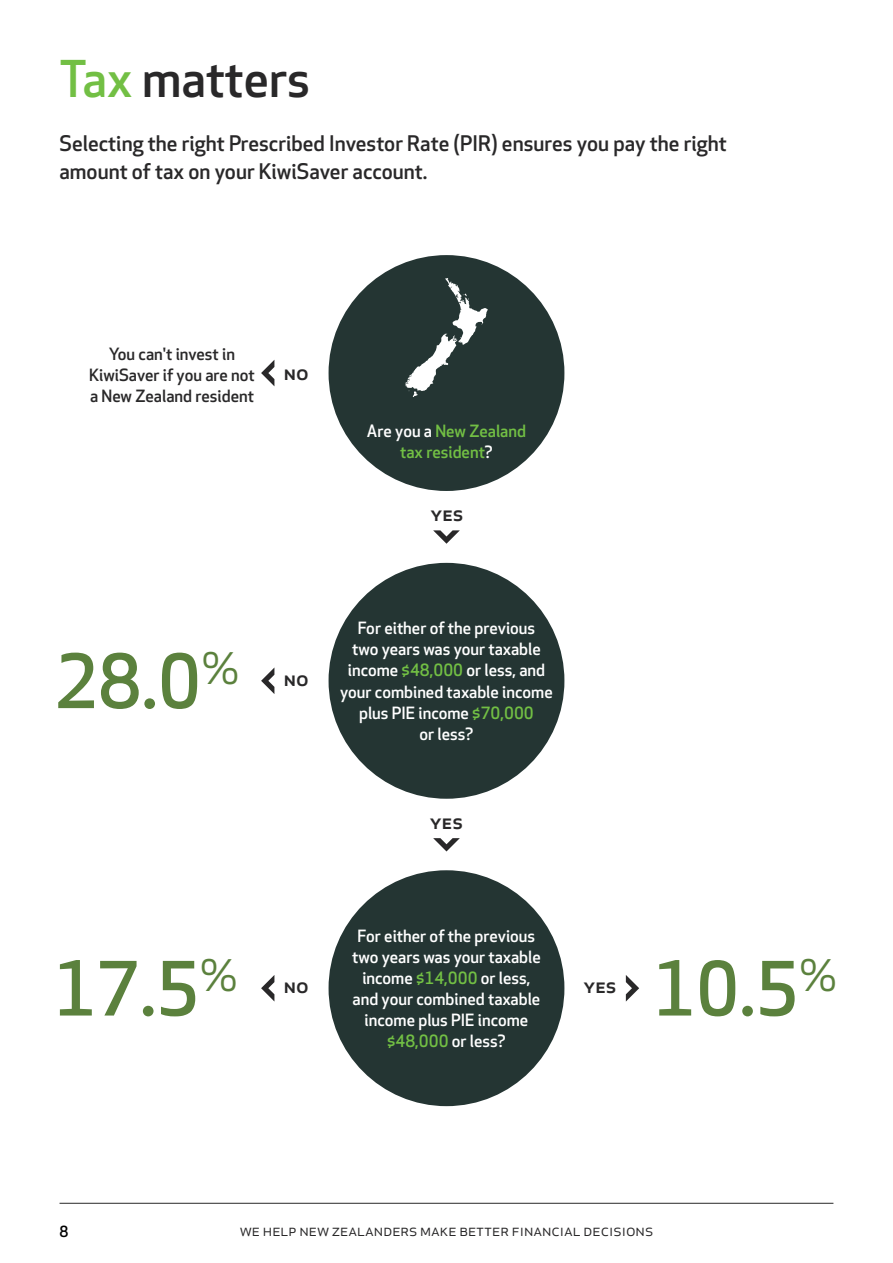
<style>
.page{position:relative;width:893px;height:1263px;background:#fff}
.page>*{position:absolute;margin:0;border:0;box-sizing:border-box;transform-origin:0 0}
.t1{font:500 72.9px "Apex New";color:#5b813d}
.t2{font:500 49.5px "Apex New";color:#292829}
.t3{font:500 21px/28.5px "Apex New";color:#292829}
.t4{font:500 16.5px/21px "Apex New";color:#fff;text-align:center}
.t5{font:500 16.5px/21px "Apex New";color:#292829;text-align:center}
.t6{font:16.5px "Apex New";color:#292829}
.t7{font:500 16.5px/21px "Apex New";color:#72bf44;text-align:center}
.t8{font:500 15px "Apex New";color:#000}
.s1{color:#72bf44}
.s2{color:#fff}
</style>
<div class="page">
<hr style="left:60px;top:1203px;width:773px;height:1px;background:#292829">
<svg style="left:261px;top:360px;width:13px;height:26px"></svg>
<svg style="left:261px;top:668px;width:13px;height:26px"></svg>
<svg style="left:261px;top:975px;width:13px;height:26px"></svg>
<svg style="left:626px;top:975px;width:13px;height:26px"></svg>
<svg style="left:433px;top:530px;width:27px;height:14px"></svg>
<svg style="left:433px;top:838px;width:27px;height:13px"></svg>
<div style="left:329px;top:255px;width:235px;height:236px;background:#243533;border-radius:50%"></div>
<div style="left:329px;top:563px;width:235px;height:236px;background:#243533;border-radius:50%"></div>
<div style="left:329px;top:870px;width:235px;height:236px;background:#243533;border-radius:50%"></div>
<svg style="left:405px;top:278px;width:83px;height:119px"></svg>
<h2 class="t2" style="left:60px;top:45px;width:252px"><span class="s1">Tax</span> matters</h2>
<p class="t3" style="left:60px;top:128px;width:669px">Selecting the right Prescribed Investor Rate (PIR) ensures you pay the right amount of tax on your KiwiSaver account.</p>
<p class="t5" style="left:89px;top:343px;width:167px">You can't invest in<br>KiwiSaver if you are not a New Zealand resident</p>
<p class="t3" style="left:284px;top:357px;width:26px">no</p>
<p class="t7" style="left:367px;top:420px;width:161px"><span class="s2">Are you a</span> New Zealand tax resident<span class="s2">?</span></p>
<p class="t3" style="left:430px;top:499px;width:34px">yes</p>
<h1 class="t1" style="left:54px;top:633px;width:187px">28.0<sup>%</sup></h1>
<p class="t3" style="left:284px;top:664px;width:26px">no</p>
<p class="t4" style="left:340px;top:618px;width:214px">For either of the previous<br>two years was your taxable income <span class="s1">$48,000</span> or less, and your combined taxable income plus PIE income <span class="s1">$70,000<br></span>or less?</p>
<p class="t3" style="left:430px;top:806px;width:34px">yes</p>
<p class="t4" style="left:352px;top:925px;width:190px">For either of the previous two years was your taxable income <span class="s1">$14,000</span> or less, and your combined taxable income plus PIE income <span class="s1">$48,000</span> or less?</p>
<h1 class="t1" style="left:53px;top:940px;width:187px">17.5<sup>%</sup></h1>
<h1 class="t1" style="left:652px;top:940px;width:187px">10.5<sup>%</sup></h1>
<p class="t3" style="left:284px;top:971px;width:26px">no</p>
<p class="t3" style="left:583px;top:971px;width:34px">yes</p>
<p class="t8" style="left:60px;top:1222px;width:10px">8</p>
<p class="t6" style="left:240px;top:1219px;width:415px">we help new zealanders make better financial decisions</p>
</div>
